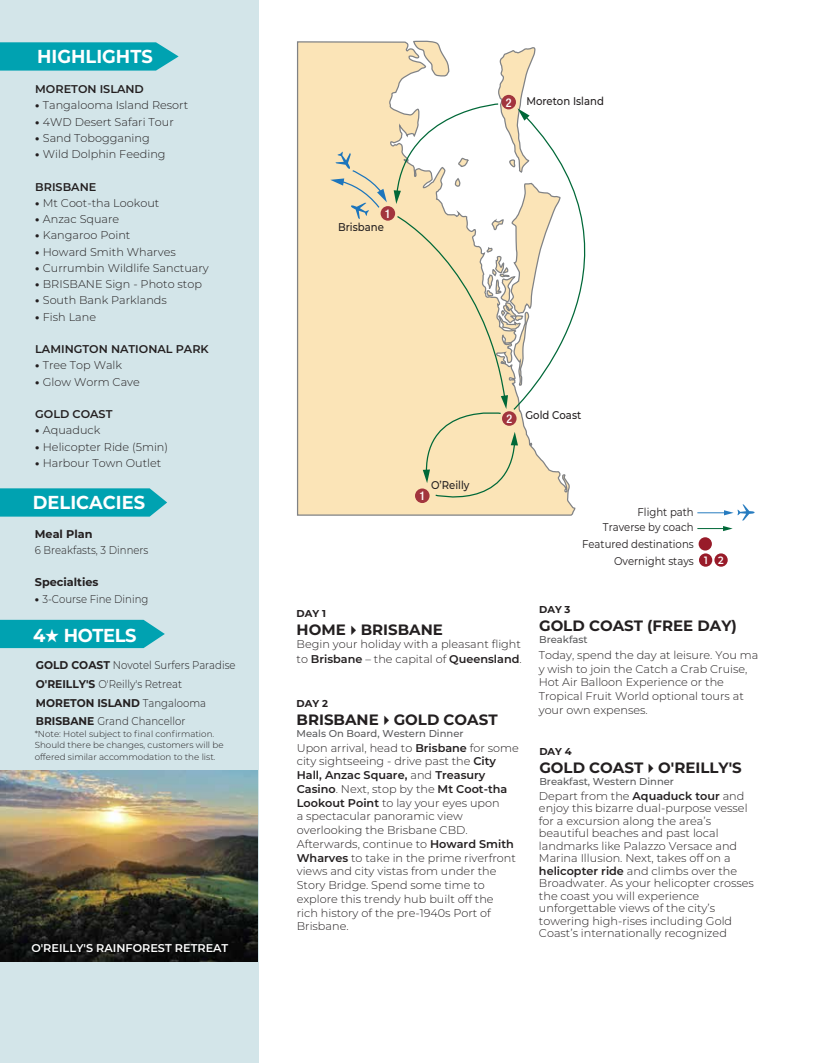
<style>
.page{position:relative;width:815px;height:1063px;background:#fff}
.page>*{position:absolute;margin:0;border:0;box-sizing:border-box;transform-origin:0 0}
.t1{font:700 18.75px "Montserrat";color:#fff;scale:.95 1}
.t2{font:700 15px "Montserrat";color:#231f20}
.t3{font:500 condensed 12px "Helvetica Neue LT Std";color:#fff}
.t4{font:300 11.25px/13.8px "Montserrat";color:#231f20}
.t5{font:300 11.25px/18.8px "Montserrat";color:#231f20;scale:.9 1}
.t6{font:11.25px/15.5px "Montserrat";color:#231f20;text-align:right;scale:.9 1}
.t7{font:600 11.25px "Montserrat";color:#231f20}
.t8{font:500 11.25px "Montserrat";color:#231f20;scale:.9 1}
.t9{font:600 11.25px "Montserrat";color:#fff}
.t10{font:700 11.25px "Montserrat";color:#231f20}
.t11{font:500 10px "Montserrat";color:#58595b}
.t12{font:700 10px "Montserrat";color:#231f20}
.t13{font:300 8.75px/11.2px "Montserrat";color:#231f20}
.s1{font-weight:800}
.s2{font-weight:700}
.s3{font-weight:600;font-size:10.62px;color:#fff}
.s4{font-weight:600}
</style>
<div class="page">
<svg style="left:297px;top:41px;width:279px;height:475px"></svg>
<div style="left:381px;top:206px;width:14px;height:15px;background:#a2353e;border-radius:50%"></div>
<div style="left:0;top:0;width:259px;height:1063px;background:#d3e5e9"></div>
<svg style="left:0;top:42px;width:179px;height:29px"></svg>
<div style="left:0;top:620px;width:165px;height:28px;background:#00a2b1"></div>
<svg style="left:330px;top:152px;width:57px;height:67px"></svg>
<svg style="left:561px;top:115px;width:25px;height:296px"></svg>
<svg style="left:394px;top:40px;width:167px;height:471px"></svg>
<svg style="left:0;top:488px;width:167px;height:29px"></svg>
<div style="left:699px;top:553px;width:13px;height:14px;background:#981b29;border-radius:50%"></div>
<div style="left:714px;top:553px;width:14px;height:14px;background:#981b29;border-radius:50%"></div>
<div style="left:699px;top:537px;width:13px;height:14px;background:#981b29;border-radius:50%"></div>
<svg style="left:697px;top:504px;width:58px;height:27px"></svg>
<img style="left:0;top:771px;width:258px;height:191px">
<img style="left:31px;top:943px;width:200px;height:15px">
<h1 class="t1" style="left:37px;top:43px;width:123px">HIGHLIGHTS</h1>
<p class="t7" style="left:35px;top:81px;width:110px">MORETON ISLAND</p>
<p class="t4" style="left:35px;top:98px;width:154px"><span class="s1">•</span> Tangalooma Island Resort</p>
<p class="t4" style="left:35px;top:114px;width:140px"><span class="s1">•</span> 4WD Desert Safari Tour</p>
<p class="t4" style="left:35px;top:131px;width:116px"><span class="s1">•</span> Sand Tobogganing</p>
<p class="t4" style="left:35px;top:147px;width:132px"><span class="s1">•</span> Wild Dolphin Feeding</p>
<p class="t7" style="left:35px;top:179px;width:63px">BRISBANE</p>
<p class="t4" style="left:35px;top:196px;width:126px"><span class="s1">•</span> Mt Coot-tha Lookout</p>
<p class="t4" style="left:35px;top:212px;width:86px"><span class="s1">•</span> Anzac Square</p>
<p class="t4" style="left:35px;top:228px;width:97px"><span class="s1">•</span> Kangaroo Point</p>
<p class="t4" style="left:35px;top:244px;width:142px"><span class="s1">•</span> Howard Smith Wharves</p>
<p class="t4" style="left:35px;top:261px;width:175px"><span class="s1">•</span> Currumbin Wildlife Sanctuary</p>
<p class="t4" style="left:35px;top:277px;width:168px"><span class="s1">•</span> BRISBANE Sign - Photo stop</p>
<p class="t4" style="left:35px;top:293px;width:133px"><span class="s1">•</span> South Bank Parklands</p>
<p class="t4" style="left:35px;top:309px;width:62px"><span class="s1">•</span> Fish Lane</p>
<p class="t7" style="left:35px;top:341px;width:175px">LAMINGTON NATIONAL PARK</p>
<p class="t4" style="left:35px;top:358px;width:88px"><span class="s1">•</span> Tree Top Walk</p>
<p class="t4" style="left:35px;top:374px;width:106px"><span class="s1">•</span> Glow Worm Cave</p>
<p class="t7" style="left:35px;top:406px;width:79px">GOLD COAST</p>
<p class="t4" style="left:35px;top:423px;width:67px"><span class="s1">•</span> Aquaduck</p>
<p class="t4" style="left:35px;top:439px;width:134px"><span class="s1">•</span> Helicopter Ride (5min)</p>
<p class="t4" style="left:35px;top:456px;width:128px"><span class="s1">•</span> Harbour Town Outlet</p>
<h1 class="t1" style="left:33px;top:489px;width:120px">DELICACIES</h1>
<p class="t10" style="left:35px;top:526px;width:59px">Meal Plan</p>
<p class="t5" style="left:35px;top:540px;width:128px">6 Breakfasts, 3 Dinners</p>
<p class="t10" style="left:35px;top:574px;width:65px">Specialties</p>
<p class="t5" style="left:35px;top:589px;width:128px"><span class="s1">•</span> 3-Course Fine Dining</p>
<h1 class="t1" style="left:33px;top:622px;width:110px">4★ HOTELS</h1>
<p class="t5" style="left:36px;top:655px;width:223px"><span class="s2">GOLD COAST</span> Novotel Surfers Paradise<br><span class="s2">O'REILLY'S</span> O'Reilly's Retreat<br><span class="s2">MORETON ISLAND</span> Tangalooma<br><span class="s2">BRISBANE</span> Grand Chancellor</p>
<p class="t13" style="left:35px;top:728px;width:190px">*Note: Hotel subject to final confirmation.<br>Should there be changes, customers will be offered similar accommodation to the list.</p>
<p class="t9" style="left:31px;top:940px;width:199px">O'REILLY'S RAINFOREST RETREAT</p>
<p class="t3" style="left:385px;top:206px;width:7px">1</p>
<p class="t8" style="left:338px;top:219px;width:52px">Brisbane</p>
<p class="t3" style="left:506px;top:95px;width:7px">2</p>
<p class="t8" style="left:526px;top:93px;width:88px">Moreton Island</p>
<p class="t3" style="left:419px;top:489px;width:7px">1</p>
<p class="t8" style="left:431px;top:477px;width:44px">O’Reilly</p>
<p class="t3" style="left:506px;top:412px;width:7px">2</p>
<p class="t8" style="left:525px;top:407px;width:63px">Gold Coast</p>
<p class="t6" style="left:603px;top:504px;width:102px">Flight path<br>Traverse by coach</p>
<p class="t6" style="left:582px;top:536px;width:126px">Featured destinations</p>
<p class="t6" style="left:614px;top:552px;width:123px">Overnight stays <span class="s3">1 2</span></p>
<p class="t12" style="left:297px;top:606px;width:31px">DAY 1</p>
<h2 class="t2" style="left:297px;top:618px;width:148px">HOME✔BRISBANE</h2>
<p class="t4" style="left:297px;top:637px;width:227px;line-height:14.4px">Begin your holiday with a pleasant flight to <span class="s4">Brisbane</span> – the capital of <span class="s4">Queensland</span>.</p>
<p class="t12" style="left:297px;top:696px;width:33px">DAY 2</p>
<h2 class="t2" style="left:297px;top:709px;width:203px">BRISBANE✔GOLD COAST</h2>
<p class="t11" style="left:297px;top:727px;width:168px">Meals On Board, Western Dinner</p>
<p class="t4" style="left:297px;top:740px;width:224px">Upon arrival, head to <span class="s4">Brisbane</span> for some city sightseeing - drive past the <span class="s4">City Hall, Anzac Square,</span> and <span class="s4">Treasury Casino</span>. Next, stop by the <span class="s4">Mt Coot-tha Lookout Point</span> to lay your eyes upon<br>a spectacular panoramic view overlooking the Brisbane CBD.<br>Afterwards, continue to <span class="s4">Howard Smith Wharves</span> to take in the prime riverfront views and city vistas from under the Story Bridge. Spend some time to explore this trendy hub built off the<br>rich history of the pre-1940s Port of Brisbane.</p>
<p class="t12" style="left:539px;top:602px;width:33px">DAY 3</p>
<h2 class="t2" style="left:539px;top:615px;width:199px">GOLD COAST (FREE DAY)</h2>
<p class="t11" style="left:539px;top:633px;width:50px">Breakfast</p>
<p class="t4" style="left:539px;top:648px;width:221px">Today, spend the day at leisure. You ma y wish to join the Catch a Crab Cruise, Hot Air Balloon Experience or the Tropical Fruit World optional tours at your own expenses.</p>
<p class="t12" style="left:539px;top:744px;width:34px">DAY 4</p>
<h2 class="t2" style="left:539px;top:756px;width:204px">GOLD COAST✔O'REILLY'S</h2>
<p class="t11" style="left:539px;top:774px;width:136px">Breakfast, Western Dinner</p>
<p class="t4" style="left:539px;top:789px;width:216px;line-height:12.5px">Depart from the <span class="s4">Aquaduck tour</span> and enjoy this bizarre dual-purpose vessel for a excursion along the area’s beautiful beaches and past local landmarks like Palazzo Versace and Marina Illusion. Next, takes off on a <span class="s4">helicopter ride</span> and climbs over the Broadwater. As your helicopter crosses the coast you will experience unforgettable views of the city’s towering high-rises including Gold Coast’s internationally recognized</p>
</div>
